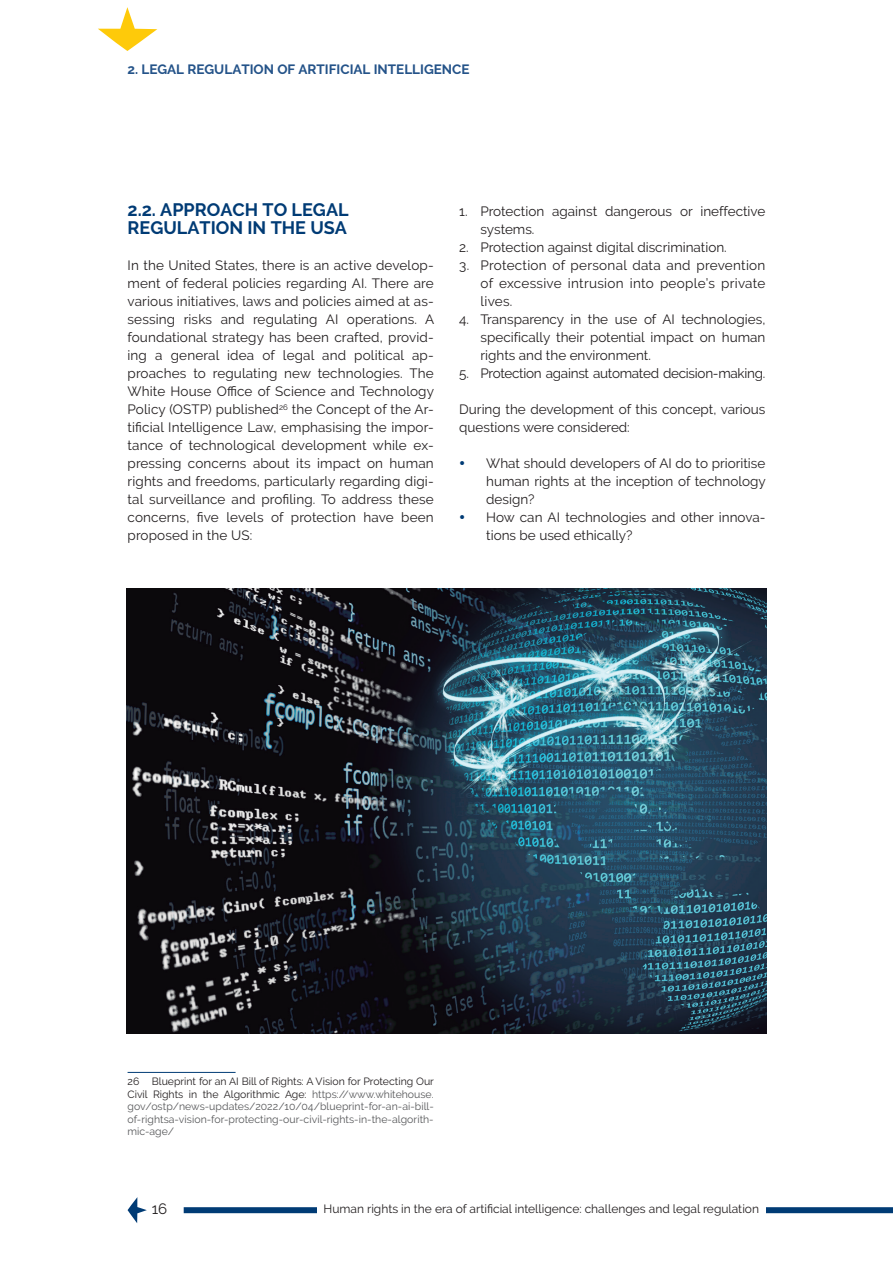
<style>
.page{position:relative;width:893px;height:1263px;background:#fff}
.page>*{position:absolute;margin:0;border:0;box-sizing:border-box;transform-origin:0 0}
._0_ladillo_1{font:700 18px/18px "Raleway";color:#003b75}
.t1{font:15px "Raleway";color:#231f20}
._0_cpo_texto{font:13.5px/18px "Raleway";color:#231f20;text-align:justify}
._0_cpo_texto-2{font:13.5px "Raleway";letter-spacing:-.02em;color:#231f20}
.t2{font:700 13.5px "Raleway";color:#245389}
.t3{font:12px "Raleway";color:#231f20}
._0_notas_al_pie{font:10.5px/12.6px "Raleway";letter-spacing:.005em;color:#57585a;text-align:justify}
.s1{color:#231f20}
</style>
<div class="page">
<svg style="left:128px;top:1197px;width:19px;height:26px"></svg>
<div style="left:184px;top:1207px;width:709px;height:6px;background:#003b75"></div>
<div style="left:317px;top:1193px;width:448px;height:28px;background:#fff"></div>
<svg style="left:98px;top:7px;width:59px;height:44px"></svg>
<hr style="left:128px;top:1072px;width:108px;height:1px;background:#003b75">
<img style="left:126px;top:588px;width:640px;height:445px">
<p class="t2" style="left:128px;top:62px;width:344px">2. LEGAL REGULATION OF ARTIFICIAL INTELLIGENCE</p>
<p class="_0_ladillo_1" style="left:128px;top:201px;width:223px">2.2. APPROACH TO LEGAL<br>REGULATION IN THE USA</p>
<p class="_0_cpo_texto" style="left:128px;top:256px;width:308px">In the United States, there is an active develop&shy;ment of federal policies regarding AI. There are various initiatives, laws and policies aimed at as&shy;sessing risks and regulating AI operations. A foundational strategy has been crafted, provid&shy;ing a general idea of legal and political ap&shy;proaches to regulating new technologies. The White House Office of Science and Technology Policy (OSTP) published<sup>26</sup> the Concept of the Ar&shy;tificial Intelligence Law, emphasising the impor&shy;tance of technological development while ex&shy;pressing concerns about its impact on human rights and freedoms, particularly regarding digi&shy;tal surveillance and profiling. To address these concerns, five levels of protection have been proposed in the US:</p>
<p class="_0_cpo_texto" style="left:480px;top:202px;width:286px;text-indent:-21px">1. Protection against dangerous or ineffective systems.</p>
<p class="_0_cpo_texto" style="left:459px;top:238px;width:269px">2. Protection against digital discrimination.</p>
<p class="_0_cpo_texto" style="left:480px;top:256px;width:286px;text-indent:-21px">3. Protection of personal data and prevention of excessive intrusion into people’s private lives.</p>
<p class="_0_cpo_texto" style="left:480px;top:310px;width:286px;text-indent:-21px">4. Transparency in the use of AI technologies, specifically their potential impact on human rights and the environment.</p>
<p class="_0_cpo_texto-2" style="left:459px;top:365px;width:308px">5. Protection against automated decision-making.</p>
<p class="_0_cpo_texto" style="left:459px;top:400px;width:308px">During the development of this concept, various questions were considered:</p>
<p class="_0_cpo_texto" style="left:486px;top:454px;width:281px">What should developers of AI do to prioritise human rights at the inception of technology design?</p>
<p class="_0_cpo_texto" style="left:486px;top:508px;width:281px">How can AI technologies and other innova&shy;tions be used ethically?</p>
<p class="_0_notas_al_pie" style="left:128px;top:1075px;width:308px"><span class="s1">26 Blueprint for an AI Bill of Rights: A Vision for Protecting Our Civil Rights in the Algorithmic Age:</span> https://www.whitehouse. gov/ostp/news-updates/2022/10/04/blueprint-for-an-ai-bill&shy;of-rightsa-vision-for-protecting-our-civil-rights-in-the-algorith&shy;mic-age/</p>
<p class="t1" style="left:152px;top:1200px;width:17px">16</p>
<p class="t3" style="left:324px;top:1201px;width:437px">Human rights in the era of artificial intelligence: challenges and legal regulation</p>
</div>
